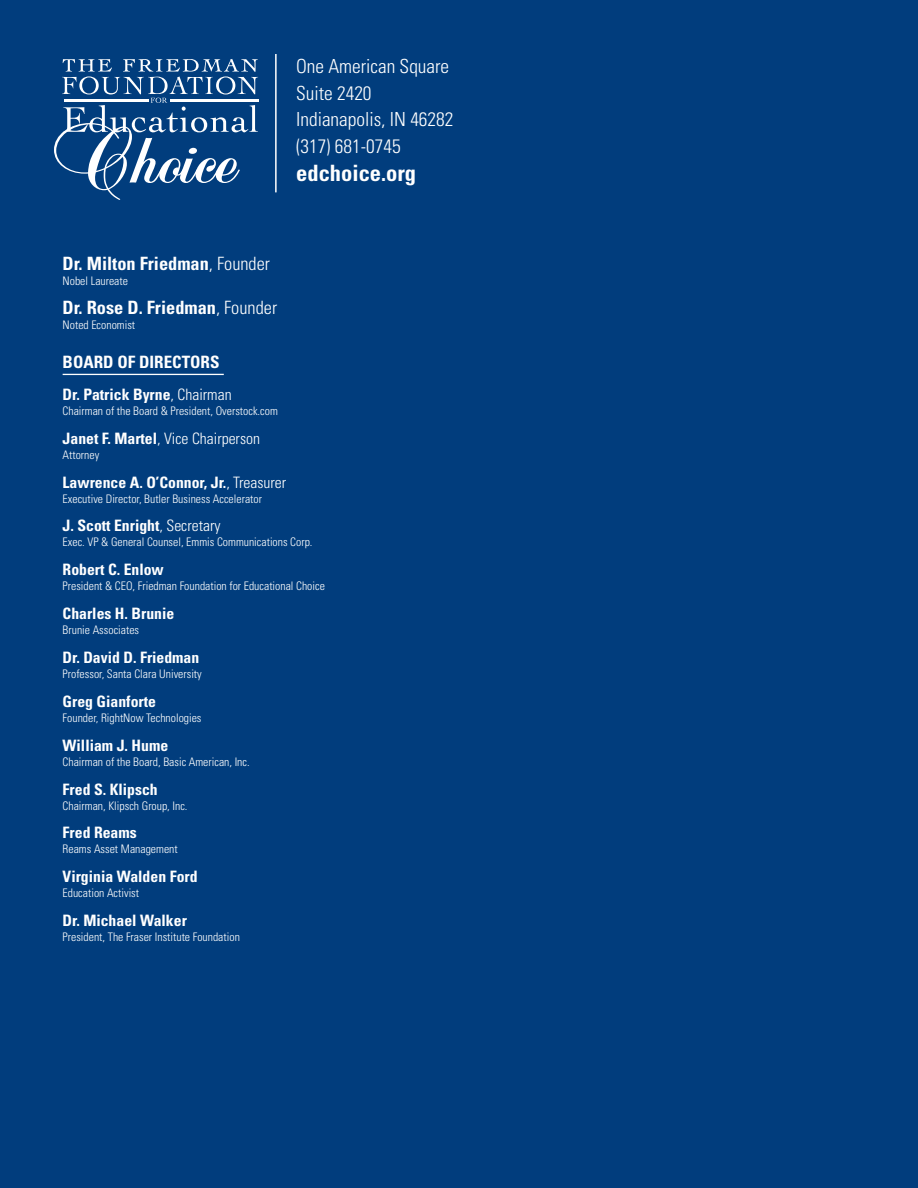
<style>
.page{position:relative;width:918px;height:1188px;background:#013d7d}
.page>*{position:absolute;margin:0;border:0;box-sizing:border-box;transform-origin:0 0}
.t1{font:700 condensed 22.5px "Univers LT Std";color:#fff}
.t2{font:300 condensed 19.35px/26.7px "Univers LT Std";color:#fff}
.t3{font:700 condensed 18.3px "Univers LT Std";color:#fff}
.t4{font:700 condensed 16.95px "Univers LT Std";color:#fff}
.t5{font:700 condensed 15.75px "Univers LT Std";color:#fff}
.t6{font:300 condensed 15.75px "Univers LT Std";color:#fff}
.t7{font:300 condensed 11.85px "Univers LT Std";color:#fff}
.s1{font-weight:300}
.s2{font-weight:700}
</style>
<div class="page">
<svg style="left:54px;top:59px;width:204px;height:141px"></svg>
<hr style="left:275px;top:54px;width:2px;height:138px;background:#fff">
<hr style="left:63px;top:374px;width:161px;height:1px;background:#fff">
<h2 class="t2" style="left:296px;top:53px;width:159px">One American Square<br>Suite 2420<br>I ndianapolis, IN 46282 (317) 681-0745</h2>
<h1 class="t1" style="left:296px;top:160px;width:121px">edchoice.org</h1>
<h3 class="t3" style="left:63px;top:253px;width:209px">Dr. Milton Friedman<span class="s1">, Founder</span></h3>
<p class="t7" style="left:63px;top:274px;width:67px">Nobel Laureate</p>
<h3 class="t3" style="left:63px;top:296px;width:216px">Dr. Rose D. Friedman<span class="s1">, Founder</span></h3>
<p class="t7" style="left:63px;top:318px;width:74px">Noted Economist</p>
<h3 class="t4" style="left:63px;top:352px;width:22px">BOARD</h3>
<h3 class="t4" style="left:117px;top:352px;width:31px">OF DIRE</h3>
<h3 class="t4" style="left:172px;top:352px;width:49px">CTORS</h3>
<h3 class="t5" style="left:63px;top:385px;width:171px">Dr. Patrick Byrne<span class="s1">, Chairman</span></h3>
<p class="t7" style="left:63px;top:404px;width:217px">Chairman of the Board &amp; President, Overstock.com</p>
<h3 class="t6" style="left:63px;top:429px;width:199px"><span class="s2">Janet F. Martel</span>, Vice Chairperson</h3>
<p class="t7" style="left:63px;top:448px;width:38px">Attorney</p>
<h3 class="t5" style="left:63px;top:472px;width:225px">Lawrence A. O’Connor, Jr.<span class="s1">, Treasurer</span></h3>
<p class="t7" style="left:63px;top:491px;width:201px">Executive Director, Butler Business Accelerator</p>
<h3 class="t5" style="left:63px;top:516px;width:159px">J. Scott Enright<span class="s1">, Secretary</span></h3>
<p class="t7" style="left:63px;top:535px;width:251px">Exec. VP &amp; General Counsel, Emmis Communications Corp.</p>
<h3 class="t5" style="left:63px;top:560px;width:103px">Robert C. Enlow</h3>
<p class="t7" style="left:63px;top:579px;width:264px">President &amp; CEO, Friedman Foundation for Educational Choice</p>
<h3 class="t5" style="left:63px;top:604px;width:113px">Charles H. Brunie</h3>
<p class="t7" style="left:63px;top:623px;width:78px">Brunie Associates</p>
<h3 class="t5" style="left:63px;top:648px;width:138px">Dr. David D. Friedman</h3>
<p class="t7" style="left:63px;top:667px;width:141px">Professor, Santa Clara University</p>
<h3 class="t5" style="left:63px;top:692px;width:95px">Greg Gianforte</h3>
<p class="t7" style="left:63px;top:711px;width:140px">Founder, RightNow Technologies</p>
<h3 class="t5" style="left:63px;top:735px;width:107px">William J. Hume</h3>
<p class="t7" style="left:63px;top:754px;width:189px">Chairman of the Board, Basic American, I nc.</p>
<h3 class="t5" style="left:63px;top:779px;width:97px">Fred S. Klipsch</h3>
<p class="t7" style="left:63px;top:798px;width:126px">Chairman, Klipsch Group, I nc.</p>
<h3 class="t5" style="left:63px;top:823px;width:76px">Fred Reams</h3>
<p class="t7" style="left:63px;top:842px;width:117px">Reams Asset Management</p>
<h3 class="t5" style="left:63px;top:867px;width:136px">Virginia Walden Ford</h3>
<p class="t7" style="left:63px;top:886px;width:78px">Education Activist</p>
<h3 class="t5" style="left:63px;top:911px;width:126px">Dr. Michael Walker</h3>
<p class="t7" style="left:63px;top:930px;width:179px">President, The Fraser I nstitute Foundation</p>
</div>
